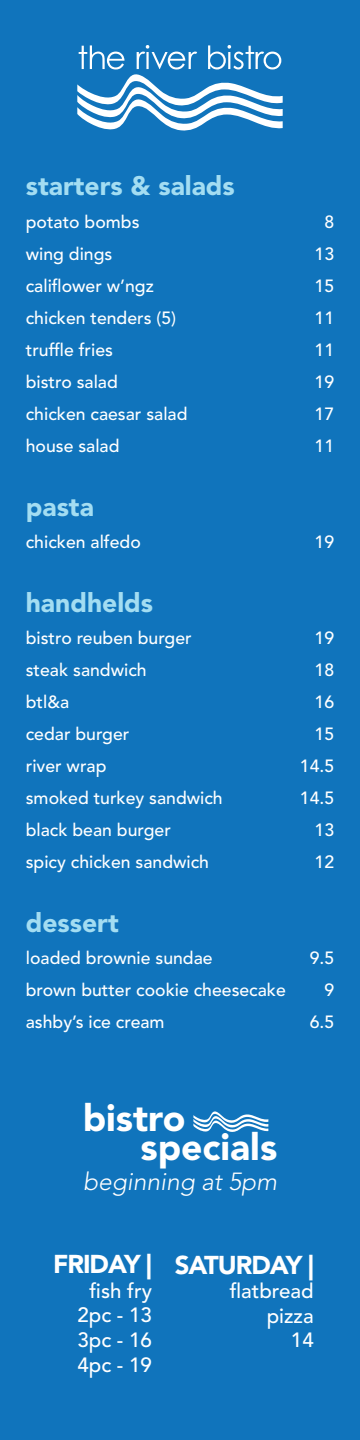
<style>
.page{position:relative;width:360px;height:1440px;background:#1074bc}
.page>*{position:absolute;margin:0;border:0;box-sizing:border-box;transform-origin:0 0}
.t1{font:900 37.25px "Avenir LT Pro";color:#fff}
.t2{font:900 26.5px "Avenir LT Pro";color:#a3ddf2}
.t3{font:900 25.62px "Avenir LT Pro";letter-spacing:-.04em;color:#fff}
.t4{font:italic 300 24.62px "Avenir LT Pro";color:#fff}
.t5{font:500 20.5px/24.6px "Avenir LT Pro";color:#fff;text-align:right}
.t6{font:500 17.62px "Avenir LT Pro";color:#fff}
</style>
<div class="page">
<svg style="left:193px;top:1111px;width:75px;height:21px"></svg>
<svg style="left:77px;top:45px;width:206px;height:86px"></svg>
<p class="t2" style="left:26px;top:170px;width:211px">starters &amp; salads</p>
<p class="t6" style="left:26px;top:211px;width:115px">potato bombs</p>
<p class="t6" style="left:324px;top:211px;width:11px">8</p>
<p class="t6" style="left:26px;top:243px;width:88px">wing dings</p>
<p class="t6" style="left:315px;top:243px;width:21px">13</p>
<p class="t6" style="left:26px;top:275px;width:130px">califlower w’ngz</p>
<p class="t6" style="left:315px;top:275px;width:21px">15</p>
<p class="t6" style="left:26px;top:307px;width:152px">chicken tenders (5)</p>
<p class="t6" style="left:315px;top:307px;width:21px">11</p>
<p class="t6" style="left:26px;top:339px;width:89px">truffle fries</p>
<p class="t6" style="left:315px;top:339px;width:21px">11</p>
<p class="t6" style="left:26px;top:371px;width:94px">bistro salad</p>
<p class="t6" style="left:315px;top:371px;width:21px">19</p>
<p class="t6" style="left:26px;top:403px;width:163px">chicken caesar salad</p>
<p class="t6" style="left:315px;top:403px;width:21px">17</p>
<p class="t6" style="left:26px;top:435px;width:95px">house salad</p>
<p class="t6" style="left:315px;top:435px;width:21px">11</p>
<p class="t2" style="left:26px;top:491px;width:70px">pasta</p>
<p class="t6" style="left:26px;top:531px;width:117px">chicken alfedo</p>
<p class="t6" style="left:315px;top:531px;width:21px">19</p>
<p class="t2" style="left:26px;top:587px;width:129px">handhelds</p>
<p class="t6" style="left:26px;top:627px;width:167px">bistro reuben burger</p>
<p class="t6" style="left:315px;top:627px;width:21px">19</p>
<p class="t6" style="left:26px;top:659px;width:122px">steak sandwich</p>
<p class="t6" style="left:315px;top:659px;width:21px">18</p>
<p class="t6" style="left:26px;top:691px;width:45px">btl&amp;a</p>
<p class="t6" style="left:315px;top:691px;width:21px">16</p>
<p class="t6" style="left:26px;top:724px;width:105px">cedar burger</p>
<p class="t6" style="left:315px;top:724px;width:21px">15</p>
<p class="t6" style="left:26px;top:756px;width:82px">river wrap</p>
<p class="t6" style="left:300px;top:756px;width:36px">14.5</p>
<p class="t6" style="left:26px;top:788px;width:198px">smoked turkey sandwich</p>
<p class="t6" style="left:300px;top:788px;width:36px">14.5</p>
<p class="t6" style="left:26px;top:820px;width:147px">black bean burger</p>
<p class="t6" style="left:315px;top:820px;width:21px">13</p>
<p class="t6" style="left:26px;top:852px;width:185px">spicy chicken sandwich</p>
<p class="t6" style="left:315px;top:852px;width:21px">12</p>
<p class="t2" style="left:26px;top:907px;width:95px">dessert</p>
<p class="t6" style="left:26px;top:948px;width:188px">loaded brownie sundae</p>
<p class="t6" style="left:310px;top:948px;width:26px">9.5</p>
<p class="t6" style="left:26px;top:980px;width:262px">brown butter cookie cheesecake</p>
<p class="t6" style="left:324px;top:980px;width:11px">9</p>
<p class="t6" style="left:26px;top:1012px;width:140px">ashby’s ice cream</p>
<p class="t6" style="left:310px;top:1012px;width:26px">6.5</p>
<p class="t1" style="left:83px;top:1095px;width:104px">bistro</p>
<p class="t1" style="left:141px;top:1125px;width:138px">specials</p>
<p class="t4" style="left:83px;top:1167px;width:196px">beginning at 5pm</p>
<p class="t3" style="left:53px;top:1249px;width:100px">FRIDAY |</p>
<p class="t5" style="left:90px;top:1279px;width:64px">fish fry</p>
<p class="t5" style="left:77px;top:1303px;width:76px">2pc - 13</p>
<p class="t5" style="left:77px;top:1328px;width:76px">3pc - 16</p>
<p class="t5" style="left:77px;top:1353px;width:76px">4pc - 19</p>
<h3 class="t3" style="left:175px;top:1249px;width:140px">SATURDAY |</h3>
<p class="t5" style="left:230px;top:1279px;width:86px">flatbread pizza<br>14</p>
</div>
